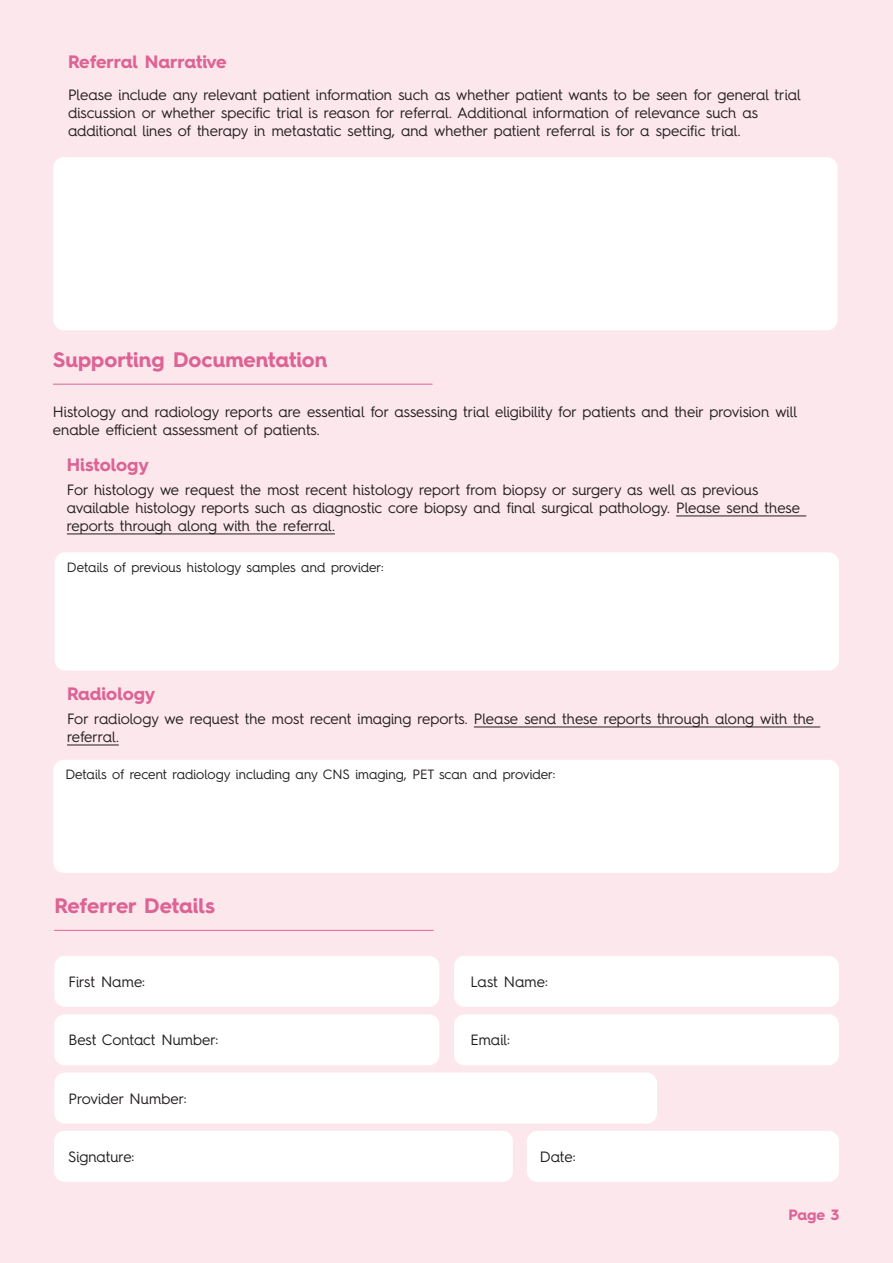
<style>
.page{position:relative;width:893px;height:1263px;background:#fce7ed}
.page>*{position:absolute;margin:0;border:0;box-sizing:border-box;transform-origin:0 0}
.t1{font:700 21px "Hurme Geometric Sans 4";color:#dd6394}
.t2{font:700 18px "Hurme Geometric Sans 4";letter-spacing:-.005em;color:#dd6394}
.t3{font:15px/18px "Hurme Geometric Sans 4";color:#231f20}
.t4{font:700 15px "Hurme Geometric Sans 4";color:#dd6394}
.t5{font:13.5px "Hurme Geometric Sans 4";color:#231f20}
</style>
<div class="page">
<div style="left:53px;top:157px;width:785px;height:173px;background:#fff;border-radius:10px"></div>
<hr style="left:53px;top:384px;width:379px;height:1px;background:#dd6394">
<hr style="left:676px;top:515px;width:130px;height:1px;background:#231f20">
<hr style="left:67px;top:533px;width:268px;height:1px;background:#231f20">
<hr style="left:474px;top:727px;width:346px;height:1px;background:#231f20">
<hr style="left:67px;top:745px;width:52px;height:1px;background:#231f20">
<div style="left:55px;top:552px;width:784px;height:118px;background:#fff;border-radius:10px"></div>
<div style="left:53px;top:760px;width:786px;height:113px;background:#fff;border-radius:10px"></div>
<hr style="left:54px;top:930px;width:380px;height:1px;background:#dd6394">
<div style="left:54px;top:956px;width:385px;height:51px;background:#fff;border-radius:10px"></div>
<div style="left:454px;top:956px;width:385px;height:51px;background:#fff;border-radius:10px"></div>
<div style="left:54px;top:1014px;width:385px;height:51px;background:#fff;border-radius:10px"></div>
<div style="left:454px;top:1014px;width:385px;height:51px;background:#fff;border-radius:10px"></div>
<div style="left:54px;top:1072px;width:603px;height:51px;background:#fff;border-radius:10px"></div>
<div style="left:54px;top:1131px;width:459px;height:51px;background:#fff;border-radius:10px"></div>
<div style="left:527px;top:1131px;width:312px;height:51px;background:#fff;border-radius:10px"></div>
<p class="t2" style="left:68px;top:49px;width:160px">Referral Narrative</p>
<p class="t3" style="left:68px;top:85px;width:734px">Please include any relevant patient information such as whether patient wants to be seen for general trial discussion or whether specific trial is reason for referral. Additional information of relevance such as</p>
<p class="t3" style="left:68px;top:121px;width:674px">additional lines of therapy in metastatic setting, and whether patient referral is for a specific trial.</p>
<p class="t1" style="left:53px;top:345px;width:276px">Supporting Documentation</p>
<p class="t3" style="left:53px;top:402px;width:746px">Histology and radiology reports are essential for assessing trial eligibility for patients and their provision will</p>
<p class="t3" style="left:53px;top:420px;width:268px">enable efficient assessment of patients.</p>
<p class="t2" style="left:67px;top:452px;width:84px">Histology</p>
<p class="t3" style="left:67px;top:480px;width:693px">For histology we request the most recent histology report from biopsy or surgery as well as previous</p>
<p class="t3" style="left:67px;top:498px;width:735px">available histology reports such as diagnostic core biopsy and final surgical pathology. Please send these reports through along with the referral.</p>
<p class="t5" style="left:67px;top:558px;width:318px">Details of previous histology samples and provider:</p>
<p class="t2" style="left:67px;top:681px;width:90px">Radiology</p>
<p class="t3" style="left:67px;top:709px;width:748px">For radiology we request the most recent imaging reports. Please send these reports through along with the referral.</p>
<p class="t5" style="left:65px;top:765px;width:491px">Details of recent radiology including any CNS imaging, PET scan and provider:</p>
<p class="t1" style="left:54px;top:891px;width:162px">Referrer Details</p>
<p class="t3" style="left:68px;top:972px;width:78px">First Name:</p>
<p class="t3" style="left:470px;top:972px;width:79px">Last Name:</p>
<p class="t3" style="left:68px;top:1031px;width:151px">Best Contact Number:</p>
<p class="t3" style="left:470px;top:1031px;width:41px">Email:</p>
<p class="t3" style="left:68px;top:1089px;width:120px">Provider Number:</p>
<p class="t3" style="left:68px;top:1147px;width:68px">Signature:</p>
<p class="t3" style="left:540px;top:1147px;width:37px">Date:</p>
<p class="t4" style="left:788px;top:1205px;width:52px">Page 3</p>
</div>
